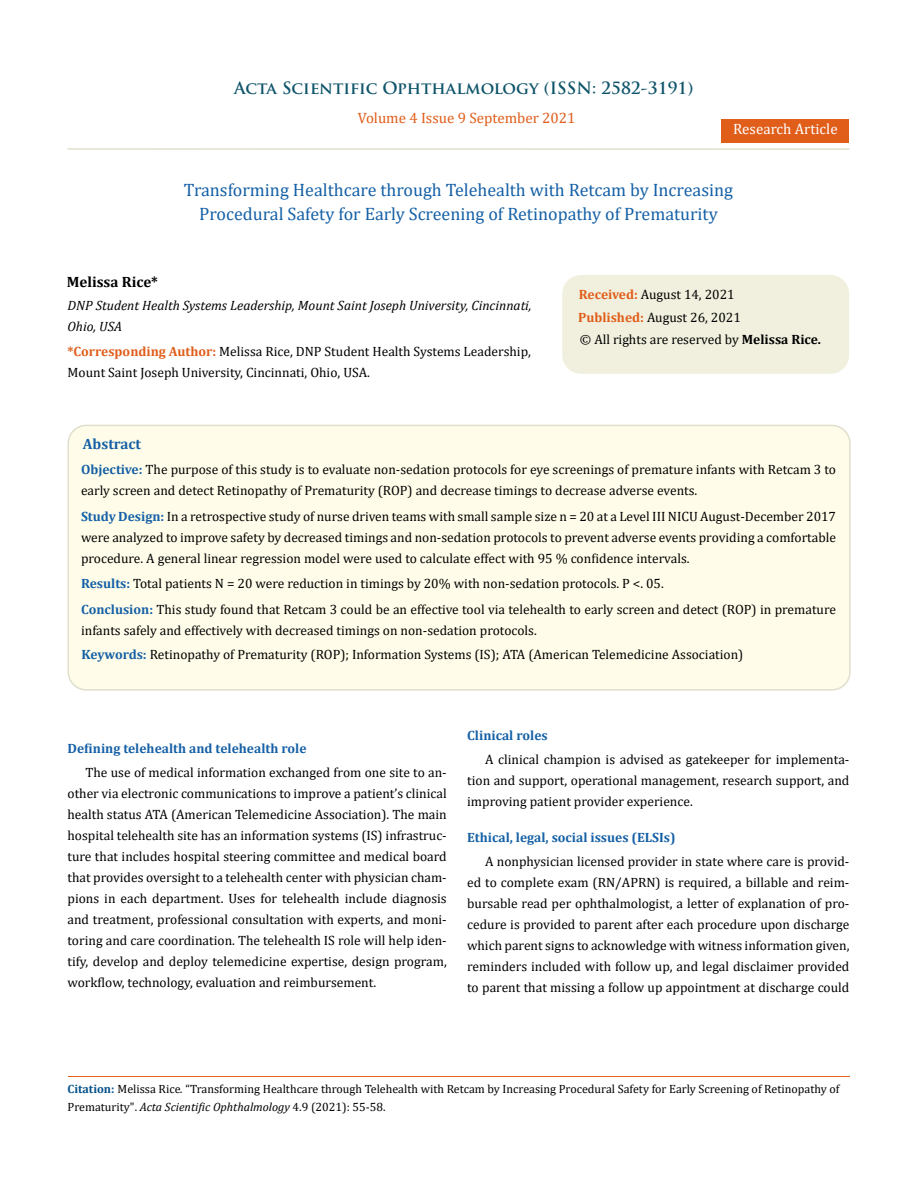
<style>
.page{position:relative;width:917px;height:1188px;background:#fff}
.page>*{position:absolute;margin:0;border:0;box-sizing:border-box;transform-origin:0 0}
.t1{font:18px/24px "Cambria";color:#1560a6;text-align:center}
.t2{font:700 16.5px "Trajan Pro";color:#0e546a}
.t3{font:15px "Cambria";color:#e05d1a}
.t4{font:15px "Cambria";color:#fff}
.t5{font:700 15px "Cambria";color:#000}
.t6{font:700 15px "Cambria";color:#1560a6}
.t7{font:13.5px/21px "Cambria";color:#000}
.t8{font:700 13.5px "Cambria";color:#1560a6}
.t9{font:italic 13.5px/21px "Cambria";color:#000}
.t10{font:12px/18px "Cambria";color:#000}
.s1{font-weight:700;color:#e05d1a}
.s2{font-weight:700}
.s3{font-weight:700;color:#1560a6}
.s4{font-weight:700;color:#035089}
.s5{font-style:italic}
</style>
<div class="page">
<div style="left:721px;top:119px;width:128px;height:23px;background:#e05d1a"></div>
<div style="left:563px;top:276px;width:285px;height:97px;background:#f1f0de;border-radius:18px"></div>
<div style="left:562px;top:275px;width:287px;height:99px;border:2px solid #f1f0de;border-radius:18px"></div>
<div style="left:68px;top:425px;width:781px;height:265px;background:#fffde9;border-radius:18px"></div>
<div style="left:67px;top:425px;width:783px;height:266px;border:2px solid #e0dfcd;border-radius:18px"></div>
<hr style="left:68px;top:1076px;width:781px;height:1px;background:#e05d1a">
<hr style="left:67px;top:148px;width:782px;height:2px;background:#e0dfcd">
<p class="t2" style="left:234px;top:77px;width:461px">Acta Scientific Ophthalmology (ISSN: 2582-3191)</p>
<p class="t3" style="left:358px;top:109px;width:219px">Volume 4 Issue 9 September 2021</p>
<p class="t4" style="left:733px;top:120px;width:106px">Research Article</p>
<h1 class="t1" style="left:184px;top:178px;width:550px">Transforming Healthcare through Telehealth with Retcam by Increasing<br>Procedural Safety for Early Screening of Retinopathy of Prematurity</h1>
<p class="t5" style="left:67px;top:272px;width:93px">Melissa Rice*</p>
<p class="t9" style="left:67px;top:294px;width:465px">DNP Student Health Systems Leadership, Mount Saint Joseph University, Cincinnati,<br>Ohio, USA</p>
<p class="t7" style="left:67px;top:340px;width:465px"><span class="s1">*Corresponding Author:</span> Melissa Rice, DNP Student Health Systems Leadership,<br>Mount Saint Joseph University, Cincinnati, Ohio, USA.</p>
<p class="t7" style="left:578px;top:283px;width:164px;line-height:23px"><span class="s1">Received:</span> August 14, 2021<br><span class="s1">Published:</span> August 26, 2021</p>
<p class="t7" style="left:580px;top:328px;width:243px">© All rights are reserved by <span class="s2">Melissa Rice.</span></p>
<p class="t6" style="left:83px;top:433px;width:60px">Abstract</p>
<p class="t7" style="left:81px;top:459px;width:756px"><span class="s3">Objective:</span> The purpose of this study is to evaluate non-sedation protocols for eye screenings of premature infants with Retcam 3 to early screen and detect Retinopathy of Prematurity (ROP) and decrease timings to decrease adverse events.</p>
<p class="t7" style="left:81px;top:506px;width:756px;text-align:justify"><span class="s3">Study Design:</span> In a retrospective study of nurse driven teams with small sample size n = 20 at a Level III NICU August-December 2017 were analyzed to improve safety by decreased timings and non-sedation protocols to prevent adverse events providing a comfortable procedure. A general linear regression model were used to calculate effect with 95 % confidence intervals.</p>
<p class="t7" style="left:81px;top:571px;width:756px;line-height:25.5px"><span class="s3">Results:</span> Total patients N = 20 were reduction in timings by 20% with non-sedation protocols. P &lt;. 05.<br><span class="s3">Conclusion:</span> This study found that Retcam 3 could be an effective tool via telehealth to early screen and detect (ROP) in premature</p>
<p class="t7" style="left:81px;top:618px;width:664px;line-height:24.8px">infants safely and effectively with decreased timings on non-sedation protocols.<br><span class="s3">Keywords:</span> Retinopathy of Prematurity (ROP); Information Systems (IS); ATA (American Telemedicine Association)</p>
<p class="t8" style="left:67px;top:739px;width:240px">Defining telehealth and telehealth role</p>
<p class="t7" style="left:67px;top:762px;width:381px;text-align:justify;text-indent:18px">The use of medical information exchanged from one site to an&shy;other via electronic communications to improve a patient’s clinical health status ATA (American Telemedicine Association). The main hospital telehealth site has an information systems (IS) infrastruc&shy;ture that includes hospital steering committee and medical board that provides oversight to a telehealth center with physician cham&shy;pions in each department. Uses for telehealth include diagnosis and treatment, professional consultation with experts, and moni&shy;toring and care coordination. The telehealth IS role will help iden&shy;tify, develop and deploy telemedicine expertise, design program, workflow, technology, evaluation and reimbursement.</p>
<p class="t8" style="left:467px;top:726px;width:82px">Clinical roles</p>
<p class="t7" style="left:467px;top:749px;width:384px;text-align:justify;text-indent:18px">A clinical champion is advised as gatekeeper for implementa&shy;tion and support, operational management, research support, and improving patient provider experience.</p>
<p class="t8" style="left:467px;top:828px;width:210px">Ethical, legal, social issues (ELSIs)</p>
<p class="t7" style="left:467px;top:851px;width:384px;text-align:justify;text-indent:18px">A nonphysician licensed provider in state where care is provid&shy;ed to complete exam (RN/APRN) is required, a billable and reim&shy;bursable read per ophthalmologist, a letter of explanation of pro&shy;cedure is provided to parent after each procedure upon discharge which parent signs to acknowledge with witness information given, reminders included with follow up, and legal disclaimer provided to parent that missing a follow up appointment at discharge could</p>
<p class="t10" style="left:68px;top:1080px;width:773px"><span class="s4">Citation:</span> Melissa Rice<span class="s5">.</span> “Transforming Healthcare through Telehealth with Retcam by Increasing Procedural Safety for Early Screening of Retinopathy of<br>Prematurity". <span class="s5">Acta Scientific Ophthalmology</span> 4.9 (2021): 55-58.</p>
</div>
